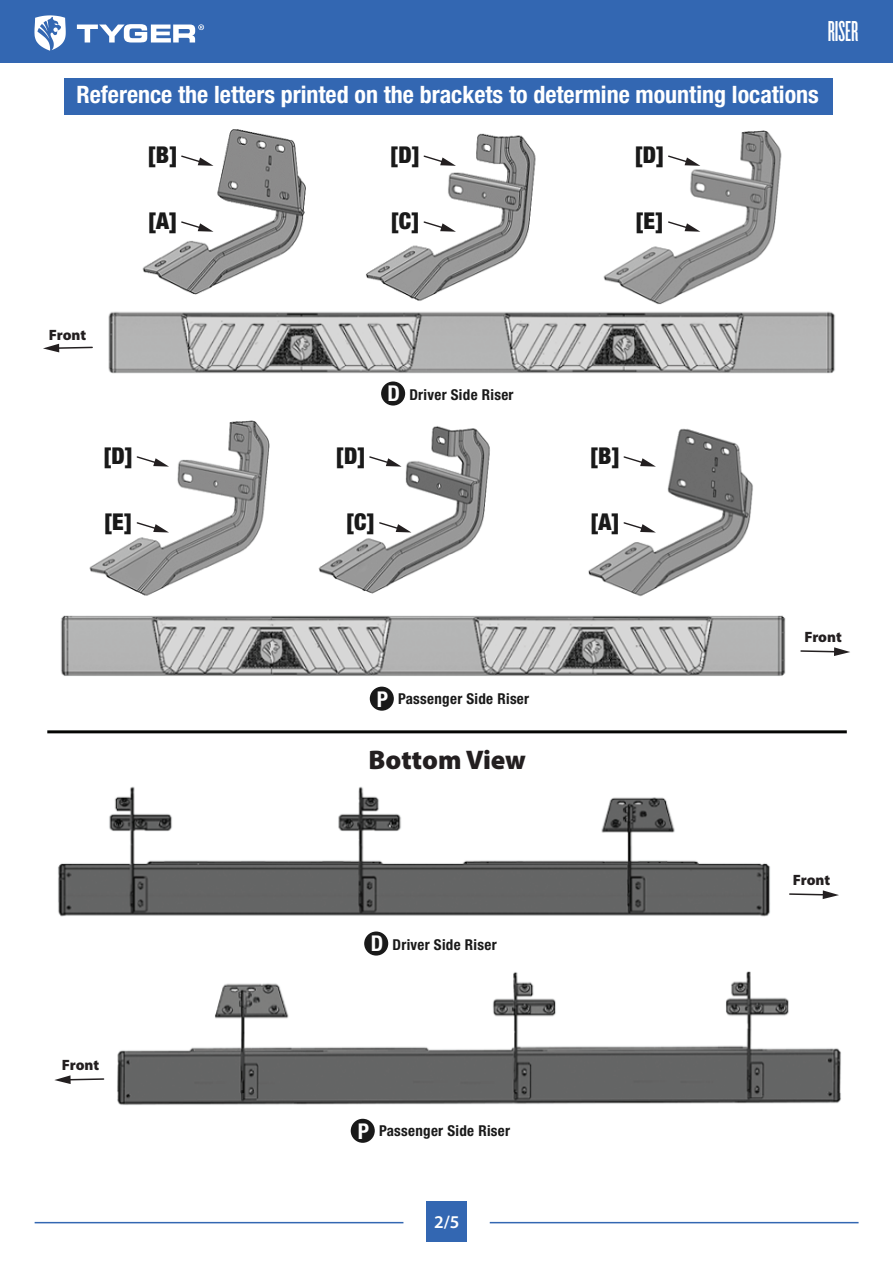
<style>
.page{position:relative;width:893px;height:1263px;background:#fff}
.page>*{position:absolute;margin:0;border:0;box-sizing:border-box;transform-origin:0 0}
.t1{font:30px "Knockout HTF46 Flyweight";color:#fff}
.t2{font:900 27px "Myriad Pro";color:#231f20}
.t3{font:700 condensed 24px "Helvetica Neue LT Std";color:#fff}
.t4{font:900 condensed 23.25px "Helvetica Neue LT Std";color:#191919}
.t5{font:600 18px "Myriad Pro";color:#fff}
.t6{font:700 condensed 15px "Helvetica Neue LT Std";letter-spacing:.02em;color:#191919}
.t7{font:900 15px "Myriad Pro";letter-spacing:-.01em;color:#231f20}
.s1{font-size:21.75px;color:#fff}
</style>
<div class="page">
<div style="left:427px;top:1201px;width:40px;height:40px;background:#3367b2"></div>
<hr style="left:35px;top:1222px;width:368px;height:1px;background:#3367b2">
<hr style="left:490px;top:1222px;width:369px;height:1px;background:#3367b2">
<hr style="left:47px;top:730px;width:800px;height:3px;background:#040503">
<img style="left:108px;top:311px;width:727px;height:63px">
<img style="left:117px;top:971px;width:724px;height:134px">
<svg style="left:54px;top:1075px;width:51px;height:9px"></svg>
<div style="left:351px;top:1119px;width:24px;height:24px;background:#191919;border-radius:50%"></div>
<img style="left:58px;top:786px;width:712px;height:131px">
<div style="left:364px;top:931px;width:24px;height:24px;background:#191919;border-radius:50%"></div>
<svg style="left:789px;top:890px;width:50px;height:9px"></svg>
<svg style="left:800px;top:647px;width:50px;height:9px"></svg>
<svg style="left:43px;top:344px;width:50px;height:8px"></svg>
<div style="left:381px;top:381px;width:24px;height:25px;background:#191919;border-radius:50%"></div>
<div style="left:370px;top:687px;width:24px;height:24px;background:#191919;border-radius:50%"></div>
<img style="left:142px;top:129px;width:640px;height:175px">
<svg style="left:180px;top:154px;width:33px;height:12px"></svg>
<svg style="left:180px;top:220px;width:33px;height:12px"></svg>
<svg style="left:422px;top:154px;width:34px;height:12px"></svg>
<svg style="left:422px;top:220px;width:34px;height:12px"></svg>
<svg style="left:667px;top:154px;width:33px;height:12px"></svg>
<svg style="left:667px;top:220px;width:33px;height:12px"></svg>
<img style="left:61px;top:615px;width:725px;height:61px">
<img style="left:89px;top:420px;width:664px;height:177px">
<svg style="left:136px;top:455px;width:33px;height:12px"></svg>
<svg style="left:136px;top:521px;width:33px;height:11px"></svg>
<svg style="left:368px;top:455px;width:34px;height:12px"></svg>
<svg style="left:378px;top:521px;width:33px;height:11px"></svg>
<svg style="left:622px;top:455px;width:34px;height:12px"></svg>
<svg style="left:622px;top:521px;width:34px;height:11px"></svg>
<div style="left:0;top:0;width:893px;height:62px;background:#3367b2"></div>
<svg style="left:34px;top:15px;width:32px;height:36px"></svg>
<svg style="left:77px;top:24px;width:127px;height:18px"></svg>
<div style="left:64px;top:78px;width:768px;height:37px;background:#3367b2"></div>
<h1 class="t1" style="left:828px;top:17px;width:32px">RISER</h1>
<h3 class="t3" style="left:76px;top:80px;width:744px">Reference the letters printed on the brackets to determine mounting locations</h3>
<h3 class="t4" style="left:148px;top:140px;width:30px">[B]</h3>
<h3 class="t4" style="left:391px;top:140px;width:30px">[D]</h3>
<h3 class="t4" style="left:635px;top:140px;width:30px">[D]</h3>
<h3 class="t4" style="left:148px;top:206px;width:30px">[A]</h3>
<h3 class="t4" style="left:391px;top:206px;width:29px">[C]</h3>
<h3 class="t4" style="left:636px;top:206px;width:29px">[E]</h3>
<p class="t7" style="left:49px;top:325px;width:39px">Front</p>
<h3 class="t4" style="left:104px;top:441px;width:30px">[D]</h3>
<h3 class="t4" style="left:105px;top:507px;width:29px">[E]</h3>
<p class="t6" style="left:388px;top:386px;width:127px"><span class="s1">D</span> Driver Side Riser</p>
<h3 class="t4" style="left:336px;top:441px;width:30px">[D]</h3>
<h3 class="t4" style="left:347px;top:507px;width:29px">[C]</h3>
<h3 class="t4" style="left:591px;top:441px;width:30px">[B]</h3>
<h3 class="t4" style="left:591px;top:507px;width:30px">[A]</h3>
<p class="t7" style="left:62px;top:1055px;width:39px">Front</p>
<p class="t6" style="left:377px;top:690px;width:154px"><span class="s1">P</span> Passenger Side Riser</p>
<h2 class="t2" style="left:368px;top:742px;width:159px">Bottom View</h2>
<p class="t6" style="left:371px;top:936px;width:127px"><span class="s1">D</span> Driver Side Riser</p>
<p class="t6" style="left:358px;top:1122px;width:154px"><span class="s1">P</span> Passenger Side Riser</p>
<p class="t5" style="left:434px;top:1210px;width:27px">2/5</p>
<p class="t7" style="left:804px;top:627px;width:39px">Front</p>
<p class="t7" style="left:793px;top:870px;width:39px">Front</p>
</div>
